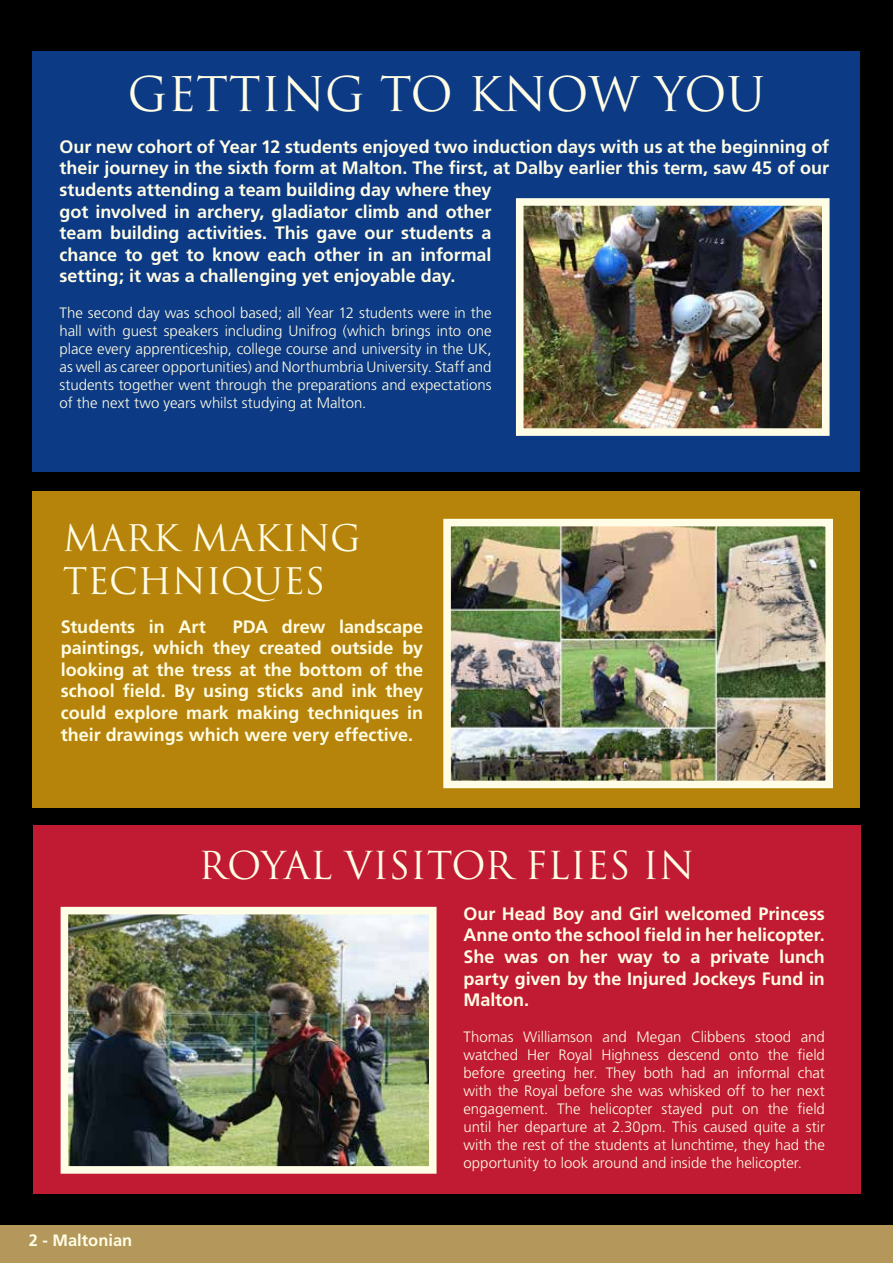
<style>
.page{position:relative;width:893px;height:1263px;background:#fff}
.page>*{position:absolute;margin:0;border:0;box-sizing:border-box;transform-origin:0 0}
.t1{font:46.5px "Trajan Pro";color:#fffde5}
.t2{font:37.5px "Trajan Pro";color:#fffde5}
.t3{font:35.7px/42.9px "Trajan Pro";color:#fffde5}
.t4{font:700 18px/21.6px "Frutiger";letter-spacing:-.005em;color:#fffde5;text-align:justify}
.t5{font:700 16.5px "Frutiger";color:#fffde5}
.t6{font:300 15px/18px "Frutiger";color:#fffde5;text-align:justify}
</style>
<div class="page">
<div style="left:0;top:0;width:893px;height:1251px;background:#000"></div>
<div style="left:33px;top:825px;width:827px;height:368px;background:#c11a33"></div>
<div style="left:0;top:1225px;width:893px;height:38px;background:#b4975a"></div>
<div style="left:33px;top:51px;width:827px;height:421px;background:#0c3a84"></div>
<div style="left:33px;top:491px;width:827px;height:317px;background:#b6840b"></div>
<img style="left:452px;top:528px;width:372px;height:251px">
<div style="left:443px;top:519px;width:390px;height:269px;border:8px solid #fffde5"></div>
<img style="left:525px;top:207px;width:295px;height:220px">
<div style="left:516px;top:198px;width:313px;height:238px;border:8px solid #fffde5"></div>
<img style="left:70px;top:916px;width:358px;height:249px">
<div style="left:61px;top:907px;width:376px;height:267px;border:8px solid #fffde5"></div>
<h1 class="t1" style="left:128px;top:65px;width:639px">GETTING TO KNOW YOU</h1>
<p class="t4" style="left:60px;top:136px;width:771px;text-align:left">Our new cohort of Year 12 students enjoyed two induction days with us at the beginning of their journey in the sixth form at Malton. The first, at Dalby earlier this term, saw 45 of our students attending a team building day where they<br>got involved in archery, gladiator climb and other<br>team building activities. This gave our students a<br>chance to get to know each other in an informal<br>setting; it was a challenging yet enjoyable day.</p>
<p class="t6" style="left:60px;top:304px;width:434px">The second day was school based; all Year 12 students were in the hall with guest speakers including Unifrog (which brings into one place every apprenticeship, college course and university in the UK, as well as career opportunities) and Northumbria University. Staff and students together went through the preparations and expectations of the next two years whilst studying at Malton.</p>
<h3 class="t3" style="left:63px;top:516px;width:300px">MARK MAKING<br>TECHNIQUES</h3>
<p class="t4" style="left:61px;top:616px;width:364px;text-indent:172px">PDA drew landscape paintings, which they created outside by looking at the tress at the bottom of the school field. By using sticks and ink they could explore mark making techniques in their drawings which were very effective.</p>
<p class="t4" style="left:61px;top:616px;width:146px">Students in Art</p>
<h2 class="t2" style="left:198px;top:841px;width:498px">ROYAL VISITOR FLIES IN</h2>
<p class="t5" style="left:29px;top:1231px;width:105px">2 - Maltonian</p>
<p class="t4" style="left:463px;top:903px;width:363px">Our Head Boy and Girl welcomed Princess Anne onto the school field in her helicopter.<br>She was on her way to a private lunch party given by the Injured Jockeys Fund in Malton.</p>
<p class="t6" style="left:463px;top:1028px;width:363px">Thomas Williamson and Megan Clibbens stood and watched Her Royal Highness descend onto the field before greeting her. They both had an informal chat with the Royal before she was whisked off to her next engagement. The helicopter stayed put on the field until her departure at 2.30pm. This caused quite a stir with the rest of the students at lunchtime, they had the opportunity to look around and inside the helicopter.</p>
</div>
